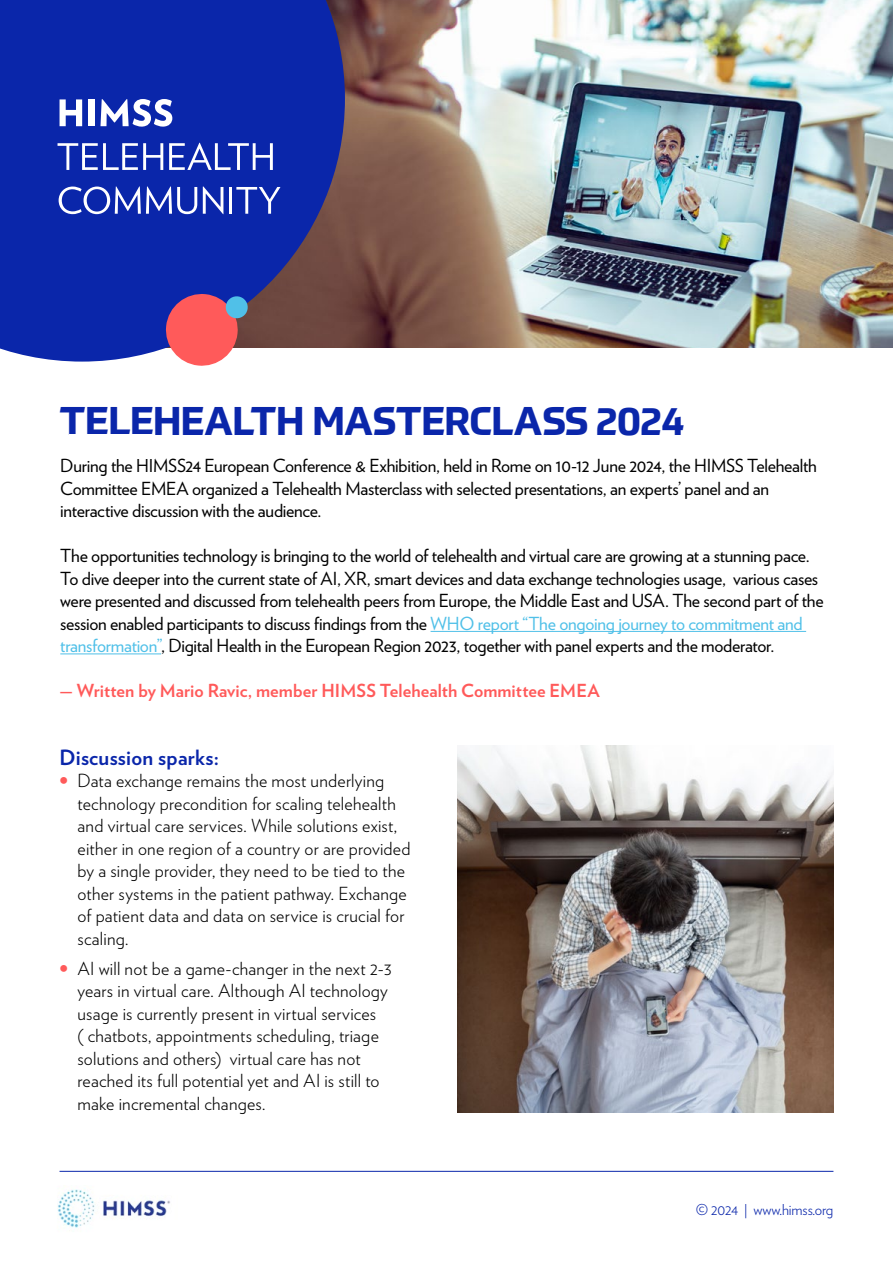
<style>
.page{position:relative;width:893px;height:1263px;background:#fff}
.page>*{position:absolute;margin:0;border:0;box-sizing:border-box;transform-origin:0 0}
.t1{font:700 39px "Prometo";letter-spacing:-.015em;color:#0a26aa}
.t2{font:700 21px "Verlag";letter-spacing:.01em;color:#0a26aa}
.t3{font:18px/22.5px "Verlag";letter-spacing:-.015em;color:#000}
.t4{font:300 18px/22.5px "Verlag";letter-spacing:.01em;color:#000}
.t5{font:700 18px "Verlag";letter-spacing:.005em;color:#ff5a5a}
.t6{font:300 15px "Verlag";letter-spacing:-.01em;color:#0a26aa}
.s1{color:#50c0e8}
.s2{font-weight:900;color:#ff5a5a}
</style>
<div class="page">
<img style="left:345px;top:0;width:548px;height:347px">
<svg style="left:0;top:0;width:345px;height:362px;background:#182ea1"></svg>
<hr style="left:60px;top:1171px;width:773px;height:1px;background:#0a26aa">
<img style="left:57px;top:1188px;width:113px;height:40px">
<svg style="left:60px;top:99px;width:22px;height:27px"></svg>
<div style="left:88px;top:99px;width:7px;height:27px;background:#fff"></div>
<svg style="left:100px;top:99px;width:72px;height:28px"></svg>
<svg style="left:58px;top:143px;width:105px;height:27px"></svg>
<svg style="left:169px;top:143px;width:104px;height:27px"></svg>
<svg style="left:59px;top:186px;width:138px;height:28px"></svg>
<svg style="left:203px;top:186px;width:20px;height:28px"></svg>
<hr style="left:229px;top:187px;width:3px;height:27px;background:#fff">
<svg style="left:236px;top:187px;width:44px;height:27px"></svg>
<hr style="left:431px;top:631px;width:375px;height:1px;background:#50c0e8">
<hr style="left:60px;top:653px;width:101px;height:1px;background:#50c0e8">
<svg style="left:164px;top:292px;width:85px;height:74px;background:#cc6c7e"></svg>
<img style="left:457px;top:745px;width:376px;height:367px">
<h1 class="t1" style="left:60px;top:396px;width:626px">TELEHEALTH MASTERCLASS 2024</h1>
<p class="t3" style="left:60px;top:453px;width:758px">During the HIMSS24 European Conference &amp; Exhibition, held in Rome on 10-12 June 2024, the HIMSS Telehealth<br>Committee EMEA organized a Telehealth Masterclass with selected presentations, an experts’ panel and an interactive discussion with the audience.</p>
<p class="t3" style="left:60px;top:543px;width:765px">The opportunities technology is bringing to the world of telehealth and virtual care are growing at a stunning pace.<br>To dive deeper into the current state of AI, XR, smart devices and data exchange technologies usage, various cases were presented and discussed from telehealth peers from Europe, the Middle East and USA. The second part of the session enabled participants to discuss findings from the <span class="s1">WHO report “The ongoing journey to commitment and transformation”</span>, Digital Health in the European Region 2023, together with panel experts and the moderator.</p>
<p class="t5" style="left:60px;top:676px;width:542px">— Written by Mario Ravic, member HIMSS Telehealth Committee EMEA</p>
<p class="t2" style="left:60px;top:740px;width:161px">Discussion sparks:</p>
<p class="t4" style="left:78px;top:768px;width:335px;text-indent:-18px"><span class="s2">•</span> Data exchange remains the most underlying technology precondition for scaling telehealth and virtual care services. While solutions exist, either in one region of a country or are provided by a single provider, they need to be tied to the other systems in the patient pathway. Exchange of patient data and data on service is crucial for scaling.</p>
<p class="t4" style="left:78px;top:956px;width:316px;text-indent:-18px"><span class="s2">•</span> AI will not be a game-changer in the next 2-3 years in virtual care. Although AI technology usage is currently present in virtual services<br>( chatbots, appointments scheduling, triage solutions and others) virtual care has not reached its full potential yet and AI is still to make incremental changes.</p>
<p class="t6" style="left:696px;top:1198px;width:139px">© 2024 | www.himss.org</p>
</div>
